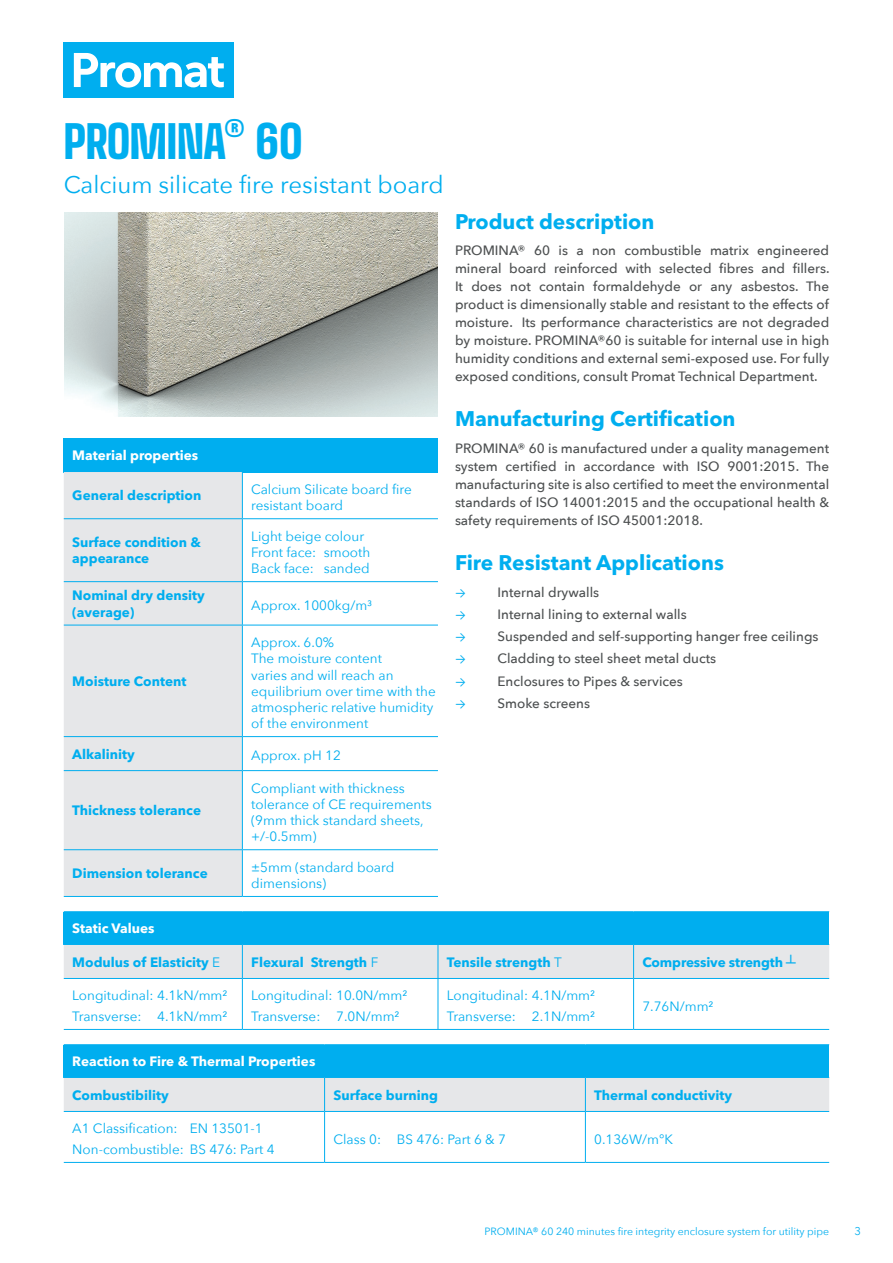
<style>
.page{position:relative;width:893px;height:1263px;background:#fff}
.page>*{position:absolute;margin:0;border:0;box-sizing:border-box;transform-origin:0 0}
.t1{font:900 45px "Big Shoulders Text";color:#00aeef}
.t2{font:24px "Avenir Next";color:#00aeef}
.t3{font:700 21px "Avenir Next W1 G";color:#00aeef}
.t4{font:500 13.5px/18px "Avenir Next";color:#4c4f50;text-align:justify}
.t5{font:13.5px/16.2px "Avenir Next";color:#00aeef}
.t6{font:700 13.5px/16.2px "Avenir Next W1 G";color:#00aeef}
.t7{font:700 13.5px "Avenir Next W1 G";color:#fff}
.t8{font:11.25px "Avenir Next";color:#00aeef}
.t9{font:10.5px "Avenir Next";color:#00aeef}
.s1{font-family:"Calibri";font-weight:400;font-size:12px;color:#00aeef}
.s2{font-weight:400}
.s3{font-family:"Arial"}
</style>
<div class="page">
<div style="left:64px;top:43px;width:170px;height:55px;background:#00aeef"></div>
<svg style="left:74px;top:53px;width:150px;height:35px"></svg>
<div style="left:64px;top:438px;width:374px;height:34px;background:#00aeef"></div>
<div style="left:64px;top:472px;width:178px;height:424px;background:#e6e7e9"></div>
<hr style="left:242px;top:472px;width:1px;height:46px;background:#00aeef">
<hr style="left:64px;top:518px;width:178px;height:1px;background:#00aeef">
<hr style="left:242px;top:518px;width:196px;height:1px;background:#00aeef">
<hr style="left:242px;top:519px;width:1px;height:62px;background:#00aeef">
<hr style="left:64px;top:581px;width:178px;height:1px;background:#00aeef">
<hr style="left:242px;top:581px;width:196px;height:1px;background:#00aeef">
<hr style="left:242px;top:582px;width:1px;height:43px;background:#00aeef">
<hr style="left:64px;top:625px;width:178px;height:1px;background:#00aeef">
<hr style="left:242px;top:625px;width:196px;height:1px;background:#00aeef">
<hr style="left:242px;top:625px;width:1px;height:111px;background:#00aeef">
<hr style="left:64px;top:736px;width:178px;height:1px;background:#00aeef">
<hr style="left:242px;top:736px;width:196px;height:1px;background:#00aeef">
<hr style="left:64px;top:849px;width:178px;height:1px;background:#00aeef">
<hr style="left:242px;top:849px;width:196px;height:1px;background:#00aeef">
<hr style="left:242px;top:850px;width:1px;height:46px;background:#00aeef">
<hr style="left:64px;top:896px;width:178px;height:1px;background:#00aeef">
<hr style="left:242px;top:896px;width:196px;height:1px;background:#00aeef">
<hr style="left:242px;top:737px;width:1px;height:33px;background:#00aeef">
<hr style="left:64px;top:770px;width:178px;height:1px;background:#00aeef">
<hr style="left:242px;top:770px;width:196px;height:1px;background:#00aeef">
<hr style="left:242px;top:771px;width:1px;height:78px;background:#00aeef">
<div style="left:64px;top:912px;width:765px;height:32px;background:#00aeef"></div>
<div style="left:64px;top:945px;width:765px;height:33px;background:#e6e7e9"></div>
<hr style="left:64px;top:911px;width:178px;height:1px;background:#00aeef">
<hr style="left:242px;top:911px;width:196px;height:1px;background:#00aeef">
<hr style="left:438px;top:911px;width:196px;height:1px;background:#00aeef">
<hr style="left:634px;top:911px;width:195px;height:1px;background:#00aeef">
<hr style="left:64px;top:944px;width:178px;height:1px;background:#00aeef">
<hr style="left:242px;top:944px;width:196px;height:1px;background:#00aeef">
<hr style="left:242px;top:945px;width:1px;height:33px;background:#00aeef">
<hr style="left:438px;top:944px;width:196px;height:1px;background:#00aeef">
<hr style="left:438px;top:945px;width:1px;height:33px;background:#00aeef">
<hr style="left:634px;top:944px;width:195px;height:1px;background:#00aeef">
<hr style="left:633px;top:945px;width:1px;height:33px;background:#00aeef">
<hr style="left:64px;top:978px;width:178px;height:1px;background:#00aeef">
<hr style="left:242px;top:978px;width:196px;height:1px;background:#00aeef">
<hr style="left:242px;top:979px;width:1px;height:50px;background:#00aeef">
<hr style="left:438px;top:978px;width:196px;height:1px;background:#00aeef">
<hr style="left:438px;top:979px;width:1px;height:50px;background:#00aeef">
<hr style="left:634px;top:978px;width:195px;height:1px;background:#00aeef">
<hr style="left:633px;top:979px;width:1px;height:50px;background:#00aeef">
<hr style="left:64px;top:1029px;width:178px;height:1px;background:#00aeef">
<hr style="left:242px;top:1029px;width:196px;height:1px;background:#00aeef">
<hr style="left:438px;top:1029px;width:196px;height:1px;background:#00aeef">
<hr style="left:634px;top:1029px;width:195px;height:1px;background:#00aeef">
<div style="left:64px;top:1045px;width:765px;height:32px;background:#00aeef"></div>
<div style="left:64px;top:1078px;width:765px;height:33px;background:#e6e7e9"></div>
<hr style="left:64px;top:1044px;width:261px;height:1px;background:#00aeef">
<hr style="left:325px;top:1044px;width:260px;height:1px;background:#00aeef">
<hr style="left:585px;top:1044px;width:244px;height:1px;background:#00aeef">
<hr style="left:64px;top:1077px;width:261px;height:1px;background:#00aeef">
<hr style="left:325px;top:1077px;width:260px;height:1px;background:#00aeef">
<hr style="left:324px;top:1078px;width:1px;height:33px;background:#00aeef">
<hr style="left:585px;top:1077px;width:244px;height:1px;background:#00aeef">
<hr style="left:585px;top:1078px;width:1px;height:33px;background:#00aeef">
<hr style="left:64px;top:1111px;width:261px;height:1px;background:#00aeef">
<hr style="left:325px;top:1111px;width:260px;height:1px;background:#00aeef">
<hr style="left:324px;top:1112px;width:1px;height:50px;background:#00aeef">
<hr style="left:585px;top:1111px;width:244px;height:1px;background:#00aeef">
<hr style="left:585px;top:1112px;width:1px;height:50px;background:#00aeef">
<hr style="left:64px;top:1162px;width:261px;height:1px;background:#00aeef">
<hr style="left:325px;top:1162px;width:260px;height:1px;background:#00aeef">
<hr style="left:585px;top:1162px;width:244px;height:1px;background:#00aeef">
<img style="left:64px;top:213px;width:374px;height:204px">
<h1 class="t1" style="left:64px;top:109px;width:241px">PROMINA® 60</h1>
<h2 class="t2" style="left:64px;top:164px;width:381px">Calcium silicate fire resistant board</h2>
<p class="t7" style="left:72px;top:447px;width:127px">Material properties</p>
<p class="t6" style="left:72px;top:488px;width:131px">General description</p>
<p class="t5" style="left:251px;top:481px;width:162px">Calcium Silicate board fire resistant board</p>
<p class="t6" style="left:72px;top:534px;width:130px">Surface condition &amp; appearance</p>
<p class="t5" style="left:251px;top:527px;width:121px">Light beige colour<br>Front face: smooth<br>Back face: sanded</p>
<p class="t6" style="left:72px;top:587px;width:134px">Nominal dry density (average)</p>
<p class="t5" style="left:251px;top:597px;width:123px">Approx. 1000kg/m³</p>
<p class="t6" style="left:72px;top:673px;width:116px">Moisture Content</p>
<p class="t5" style="left:251px;top:634px;width:186px">Approx. 6.0%<br>The moisture content<br>varies and will reach an equilibrium over time with the atmospheric relative humidity of the environment</p>
<p class="t6" style="left:72px;top:746px;width:64px">Alkalinity</p>
<p class="t5" style="left:251px;top:747px;width:91px">Approx. pH 12</p>
<p class="t6" style="left:72px;top:802px;width:130px">Thickness tolerance</p>
<p class="t5" style="left:251px;top:779px;width:182px">Compliant with thickness tolerance of CE requirements (9mm thick standard sheets, +/-0.5mm)</p>
<h3 class="t3" style="left:455px;top:208px;width:201px">Product description</h3>
<p class="t4" style="left:455px;top:241px;width:376px">PROMINA® 60 is a non combustible matrix engineered mineral board reinforced with selected fibres and fillers.<br>It does not contain formaldehyde or any asbestos. The product is dimensionally stable and resistant to the effects of moisture. Its performance characteristics are not degraded by moisture. PROMINA®60 is suitable for internal use in high humidity conditions and external semi-exposed use. For fully exposed conditions, consult Promat Technical Department.</p>
<h3 class="t3" style="left:455px;top:406px;width:282px">Manufacturing Certification</h3>
<p class="t4" style="left:455px;top:439px;width:376px">PROMINA® 60 is manufactured under a quality management system certified in accordance with ISO 9001:2015. The manufacturing site is also certified to meet the environmental standards of ISO 14001:2015 and the occupational health &amp; safety requirements of ISO 45001:2018.</p>
<h3 class="t3" style="left:455px;top:550px;width:270px">Fire Resistant Applications</h3>
<p class="t4" style="left:455px;top:582px;width:146px"><span class="s1">→</span> Internal drywalls</p>
<p class="t4" style="left:455px;top:605px;width:233px"><span class="s1">→</span> Internal lining to external walls</p>
<p class="t4" style="left:455px;top:627px;width:365px"><span class="s1">→</span> Suspended and self-supporting hanger free ceilings</p>
<p class="t4" style="left:455px;top:649px;width:263px"><span class="s1">→</span> Cladding to steel sheet metal ducts</p>
<p class="t4" style="left:455px;top:671px;width:229px"><span class="s1">→</span> Enclosures to Pipes &amp; services</p>
<p class="t4" style="left:455px;top:694px;width:137px"><span class="s1">→</span> Smoke screens</p>
<p class="t6" style="left:72px;top:865px;width:137px">Dimension tolerance</p>
<p class="t5" style="left:251px;top:858px;width:145px">±5mm (standard board dimensions)</p>
<p class="t7" style="left:72px;top:920px;width:84px">Static Values</p>
<p class="t6" style="left:72px;top:954px;width:149px">Modulus of Elasticity <span class="s2">E</span></p>
<p class="t6" style="left:251px;top:954px;width:128px">Flexural Strength <span class="s2">F</span></p>
<p class="t6" style="left:447px;top:954px;width:116px">Tensile strength <span class="s2">T</span></p>
<p class="t6" style="left:642px;top:954px;width:155px">Compressive strength <span class="s3">┴</span></p>
<p class="t5" style="left:72px;top:985px;width:157px;line-height:20.4px">Longitudinal: 4.1kN/mm²<br>Transverse: 4.1kN/mm²</p>
<p class="t5" style="left:251px;top:985px;width:158px;line-height:20.4px">Longitudinal: 10.0N/mm²<br>Transverse: 7.0N/mm²</p>
<p class="t5" style="left:447px;top:985px;width:150px;line-height:20.4px">Longitudinal: 4.1N/mm²<br>Transverse: 2.1N/mm²</p>
<p class="t5" style="left:642px;top:997px;width:73px">7.76N/mm²</p>
<p class="t7" style="left:72px;top:1053px;width:245px">Reaction to Fire &amp; Thermal Properties</p>
<p class="t6" style="left:72px;top:1087px;width:98px">Combustibility</p>
<p class="t6" style="left:333px;top:1087px;width:106px">Surface burning</p>
<p class="t6" style="left:594px;top:1087px;width:139px">Thermal conductivity</p>
<p class="t5" style="left:72px;top:1118px;width:204px;line-height:20.4px">A1 Classification: EN 13501-1<br>Non-combustible: BS 476: Part 4</p>
<p class="t5" style="left:333px;top:1130px;width:174px">Class 0: BS 476: Part 6 &amp; 7</p>
<p class="t5" style="left:594px;top:1130px;width:80px">0.136W/m°K</p>
<p class="t9" style="left:484px;top:1223px;width:346px">PROMINA® 60 240 minutes fire integrity enclosure system for utility pipe</p>
<p class="t8" style="left:854px;top:1222px;width:8px">3</p>
</div>
